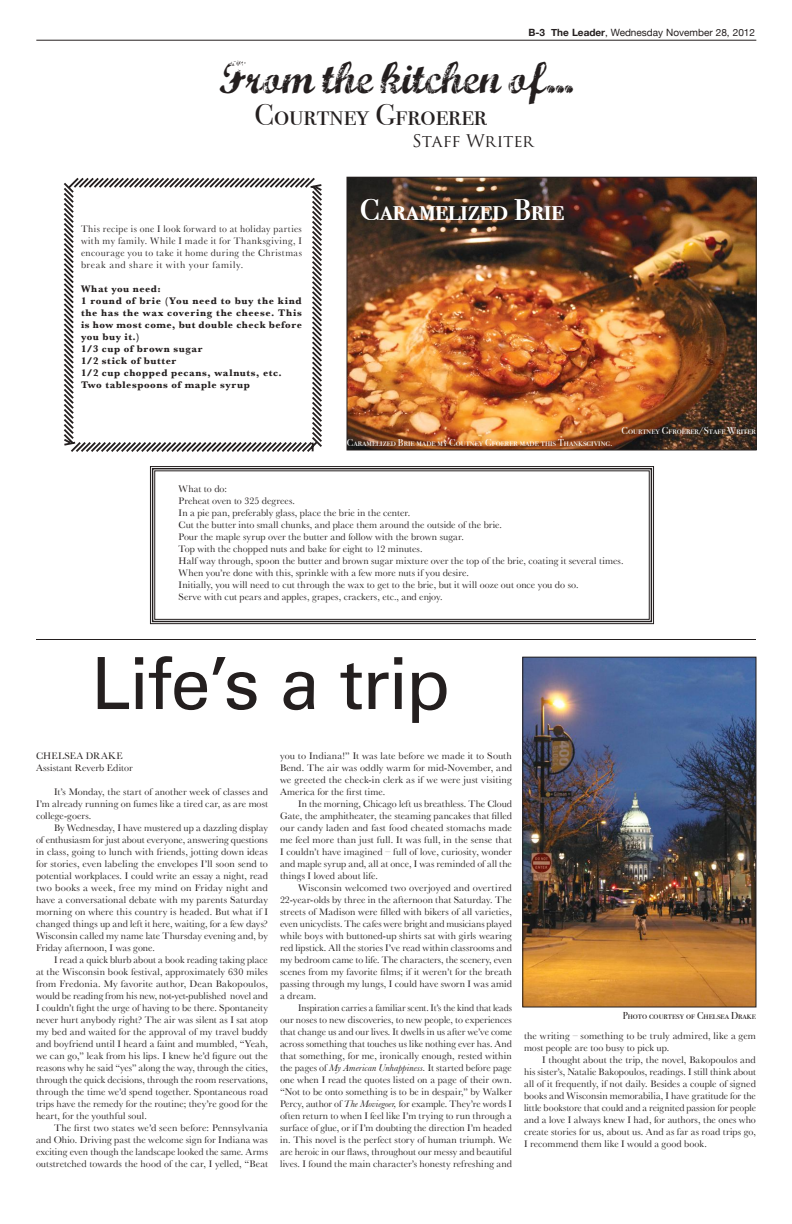
<style>
.page{position:relative;width:792px;height:1224px;background:#fff}
.page>*{position:absolute;margin:0;border:0;box-sizing:border-box;transform-origin:0 0}
.t1{font:72px "Univers LT Std";letter-spacing:-.025em;color:#241f1f}
.t2{font:45px "Marcelle Script";color:#241f1f}
.t3{font:30px "Bodoni Svty Two SCITCTT Book";color:#241f1f}
.t4{font:30px "Bodoni Svty Two SCITCTT Book";color:#fff}
.t5{font:17px "Trajan Pro";letter-spacing:-.015em;color:#241f1f}
.t6{font:10px/12px "Baskerville";letter-spacing:.01em;color:#241f1f;text-align:justify}
.t7{font:700 10px/12px "Baskerville";letter-spacing:.055em;color:#241f1f}
.t8{font:10px/12px "Baskerville";letter-spacing:.01em;color:#241f1f;text-align:justify;scale:.96 1}
.t9{font:10px "Bodoni Svty Two SCITCTT Book";color:#fff}
.t10{font:10px "Helvetica Neue";color:#241f1f}
.t11{font:10px "Bodoni Svty Two SCITCTT Book";color:#241f1f}
.s1{font-weight:700}
.s2{font-style:italic}
</style>
<div class="page">
<svg style="left:150px;top:466px;width:504px;height:158px"></svg>
<div style="left:152px;top:468px;width:500px;height:154px;border:1px solid #241f1f"></div>
<div style="left:154px;top:470px;width:496px;height:150px;border:1px solid #241f1f"></div>
<svg style="left:63px;top:177px;width:259px;height:275px"></svg>
<hr style="left:36px;top:40px;width:720px;height:1px;background:#241f1f">
<hr style="left:36px;top:639px;width:720px;height:1px;background:#241f1f">
<img style="left:349px;top:179px;width:405px;height:269px">
<div style="left:347px;top:177px;width:409px;height:273px;border:1px solid #241f1f"></div>
<img style="left:525px;top:659px;width:229px;height:346px">
<div style="left:523px;top:657px;width:233px;height:350px;border:1px solid #241f1f"></div>
<p class="t10" style="left:528px;top:26px;width:228px"><span class="s1">B-3 The Leader</span>, Wednesday November 28, 2012</p>
<h2 class="t2" style="left:219px;top:46px;width:355px">From the kitchen of...</h2>
<h3 class="t3" style="left:254px;top:97px;width:234px">Courtney Gfroerer</h3>
<h3 class="t5" style="left:412px;top:130px;width:123px">Staff Writer</h3>
<p class="t8" style="left:81px;top:222px;width:232px">This recipe is one I look forward to at holiday parties with my family. While I made it for Thanksgiving, I encourage you to take it home during the Christmas break and share it with your family.</p>
<p class="t7" style="left:81px;top:282px;width:222px">What you need:<br>1 round of brie (You need to buy the kind the has the wax covering the cheese. This is how most come, but double check before you buy it.)<br>1/3 cup of brown sugar<br>1/2 stick of butter<br>1/2 cup chopped pecans, walnuts, etc.<br>Two tablespoons of maple syrup</p>
<h3 class="t4" style="left:360px;top:192px;width:205px">Caramelized Brie</h3>
<p class="t9" style="left:347px;top:437px;width:267px">Caramelized Brie made my Coutney Gfoerer made this Thanksgiving.</p>
<p class="t9" style="left:622px;top:425px;width:136px">Courtney Gfroerer/Staff Writer</p>
<p class="t6" style="left:179px;top:483px;width:446px;text-align:left">What to do:<br>Preheat oven to 325 degrees.<br>In a pie pan, preferably glass, place the brie in the center.<br>Cut the butter into small chunks, and place them around the outside of the brie.<br>Pour the maple syrup over the butter and follow with the brown sugar.<br>Top with the chopped nuts and bake for eight to 12 minutes.<br>Half way through, spoon the butter and brown sugar mixture over the top of the brie, coating it several times.<br>When you’re done with this, sprinkle with a few more nuts if you desire.<br>Initially, you will need to cut through the wax to get to the brie, but it will ooze out once you do so.<br>Serve with cut pears and apples, grapes, crackers, etc., and enjoy.</p>
<h1 class="t1" style="left:91px;top:641px;width:361px">Life’s a trip</h1>
<p class="t6" style="left:36px;top:749px;width:98px">CHELSEA DRAKE<br>Assistant Reverb Editor</p>
<p class="t6" style="left:36px;top:785px;width:233px;text-indent:18px">It’s Monday, the start of another week of classes and I’m already running on fumes like a tired car, as are most college-goers.</p>
<p class="t6" style="left:36px;top:821px;width:234px;text-indent:18px">By Wednesday, I have mustered up a dazzling display of enthusiasm for just about everyone, answering questions in class, going to lunch with friends, jotting down ideas for stories, even labeling the envelopes I’ll soon send to potential workplaces. I could write an essay a night, read two books a week, free my mind on Friday night and have a conversational debate with my parents Saturday morning on where this country is headed. But what if I changed things up and left it here, waiting, for a few days?<br>Wisconsin called my name late Thursday evening and, by Friday afternoon, I was gone.</p>
<p class="t6" style="left:36px;top:953px;width:234px;text-indent:18px">I read a quick blurb about a book reading taking place at the Wisconsin book festival, approximately 630 miles from Fredonia. My favorite author, Dean Bakopoulos, would be reading from his new, not-yet-published novel and I couldn’t fight the urge of having to be there. Spontaneity never hurt anybody right? The air was silent as I sat atop my bed and waited for the approval of my travel buddy and boyfriend until I heard a faint and mumbled, “Yeah, we can go,” leak from his lips. I knew he’d figure out the reasons why he said “yes” along the way, through the cities, through the quick decisions, through the room reservations, through the time we’d spend together. Spontaneous road trips have the remedy for the routine; they’re good for the heart, for the youthful soul.</p>
<p class="t6" style="left:36px;top:1121px;width:234px;text-indent:18px">The first two states we’d seen before: Pennsylvania and Ohio. Driving past the welcome sign for Indiana was exciting even though the landscape looked the same. Arms outstretched towards the hood of the car, I yelled, “Beat</p>
<p class="t6" style="left:280px;top:749px;width:234px">you to Indiana!” It was late before we made it to South Bend. The air was oddly warm for mid-November, and we greeted the check-in clerk as if we were just visiting America for the first time.</p>
<p class="t6" style="left:280px;top:797px;width:234px;text-indent:18px">In the morning, Chicago left us breathless. The Cloud Gate, the amphitheater, the steaming pancakes that filled our candy laden and fast food cheated stomachs made me feel more than just full. It was full, in the sense that I couldn’t have imagined – full of love, curiosity, wonder and maple syrup and, all at once, I was reminded of all the things I loved about life.</p>
<p class="t6" style="left:280px;top:881px;width:234px;text-indent:18px">Wisconsin welcomed two overjoyed and overtired 22-year-olds by three in the afternoon that Saturday. The streets of Madison were filled with bikers of all varieties, even unicyclists. The cafes were bright and musicians played while boys with buttoned-up shirts sat with girls wearing red lipstick. All the stories I’ve read within classrooms and my bedroom came to life. The characters, the scenery, even scenes from my favorite films; if it weren’t for the breath passing through my lungs, I could have sworn I was amid a dream.</p>
<p class="t6" style="left:280px;top:1001px;width:234px;text-indent:18px">Inspiration carries a familiar scent. It’s the kind that leads our noses to new discoveries, to new people, to experiences that change us and our lives. It dwells in us after we’ve come across something that touches us like nothing ever has. And that something, for me, ironically enough, rested within the pages of <span class="s2">My American Unhappiness.</span> It started before page one when I read the quotes listed on a page of their own. “Not to be onto something is to be in despair,” by Walker Percy, author of <span class="s2">The Moviegoer,</span> for example. They’re words I often return to when I feel like I’m trying to run through a surface of glue, or if I’m doubting the direction I’m headed in. This novel is the perfect story of human triumph. We are heroic in our flaws, throughout our messy and beautiful lives. I found the main character’s honesty refreshing and</p>
<p class="t11" style="left:623px;top:1010px;width:135px">Photo courtesy of Chelsea Drake</p>
<p class="t6" style="left:524px;top:1030px;width:234px">the writing – something to be truly admired, like a gem most people are too busy to pick up.</p>
<p class="t6" style="left:524px;top:1054px;width:234px;text-indent:18px">I thought about the trip, the novel, Bakopoulos and his sister’s, Natalie Bakopoulos, readings. I still think about all of it frequently, if not daily. Besides a couple of signed books and Wisconsin memorabilia, I have gratitude for the little bookstore that could and a reignited passion for people and a love I always knew I had, for authors, the ones who create stories for us, about us. And as far as road trips go, I recommend them like I would a good book.</p>
</div>
